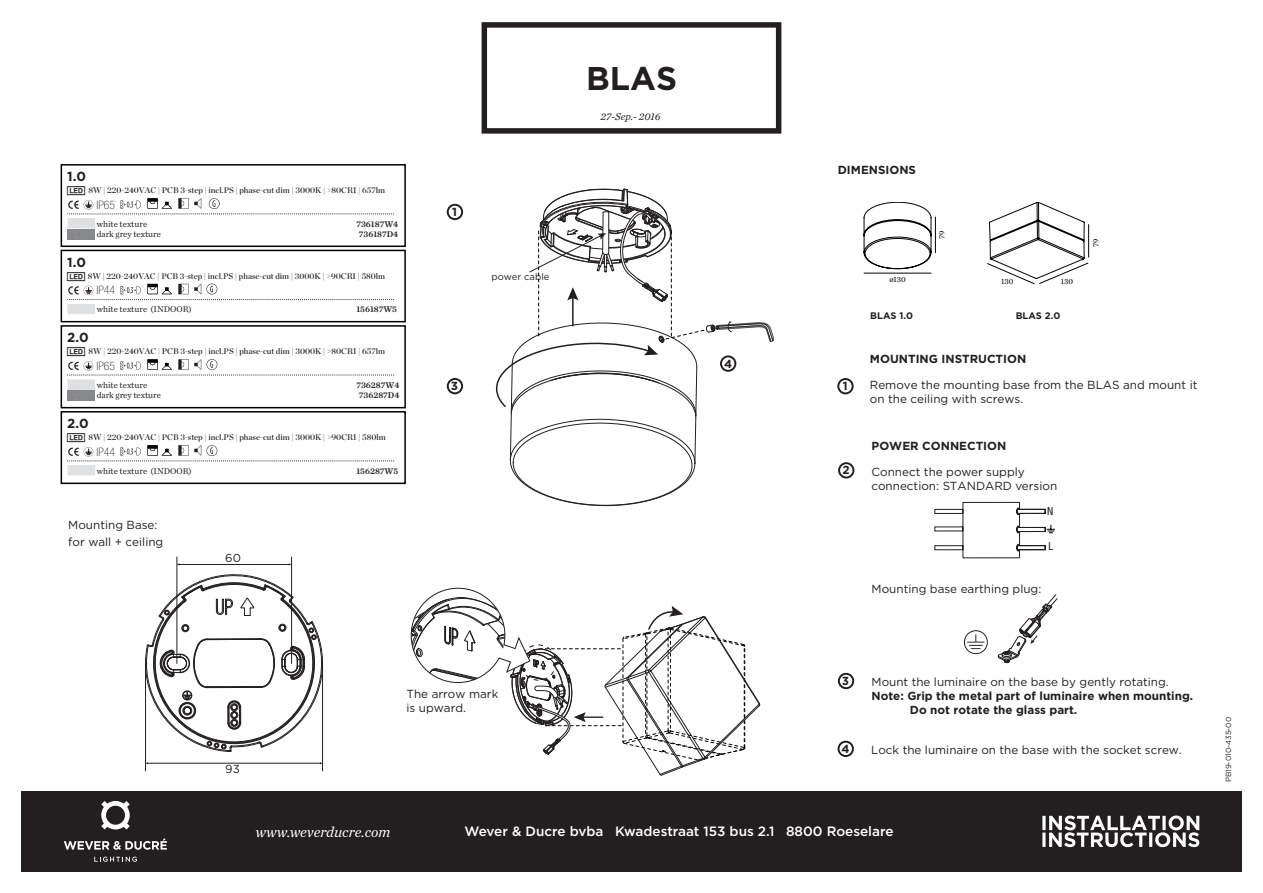
<style>
.page{position:relative;width:1263px;height:893px;background:#fff}
.page>*{position:absolute;margin:0;border:0;box-sizing:border-box;transform-origin:0 0}
.t1{font:700 32.85px "Gotham";color:#231f20}
.t2{font:italic 15px "Chronicle Text G1";color:#fff}
.t3{font:500 13.5px "Gotham";color:#fff}
.t4{font:700 13.2px "Gotham";color:#231f20}
.t5{font:11.7px/14.1px "Gotham";color:#231f20}
.t6{font:700 11.7px/14px "Gotham";color:#231f20}
.t7{font:100 condensed 11.7px "Helvetica Neue LT Std";color:#231f20}
.t8{font:11.55px "Gotham";color:#231f20}
.t9{font:condensed 11.1px "Helvetica Neue LT Std";color:#231f20}
.t10{font:italic 10.5px "Chronicle Text G1";color:#231f20}
.t11{font:700 9.45px "Gotham";color:#231f20}
.t12{font:9.45px "Gotham";color:#231f20}
.t13{font:8.7px "Chronicle Text G1";color:#231f20}
.t14{font:8.7px "Chronicle Text G1 Semi";color:#231f20}
.t15{font:8.25px "Chronicle Display Semi";color:#231f20}
.t16{font:8.1px "Chronicle Text G1";color:#030303}
.t17{font:7.5px "Gotham";color:#231f20}
</style>
<div class="page">
<div style="left:482px;top:22px;width:299px;height:112px;border:5px solid #231f20"></div>
<div style="left:21px;top:791px;width:1221px;height:81px;background:#231f20"></div>
<svg style="left:64px;top:838px;width:103px;height:12px"></svg>
<svg style="left:101px;top:801px;width:29px;height:28px"></svg>
<svg style="left:94px;top:857px;width:43px;height:5px"></svg>
<svg style="left:1042px;top:815px;width:157px;height:32px"></svg>
<div style="left:838px;top:673px;width:16px;height:16px;border:2px solid #231f20;border-radius:50%"></div>
<div style="left:837px;top:378px;width:17px;height:16px;border:2px solid #231f20;border-radius:50%"></div>
<div style="left:838px;top:462px;width:16px;height:16px;border:2px solid #231f20;border-radius:50%"></div>
<svg style="left:934px;top:502px;width:120px;height:56px"></svg>
<svg style="left:964px;top:630px;width:24px;height:24px"></svg>
<svg style="left:145px;top:563px;width:179px;height:190px"></svg>
<hr style="left:322px;top:663px;width:1px;height:108px;background:#231f20">
<hr style="left:145px;top:663px;width:1px;height:108px;background:#231f20">
<hr style="left:147px;top:763px;width:174px;height:1px;background:#231f20">
<hr style="left:177px;top:557px;width:1px;height:106px;background:#231f20">
<hr style="left:291px;top:557px;width:1px;height:106px;background:#231f20">
<div style="left:447px;top:204px;width:16px;height:16px;border:2px solid #231f20;border-radius:50%"></div>
<div style="left:447px;top:378px;width:16px;height:16px;border:2px solid #231f20;border-radius:50%"></div>
<hr style="left:864px;top:273px;width:67px;height:1px;background:#030303">
<svg style="left:864px;top:202px;width:72px;height:67px"></svg>
<hr style="left:1088px;top:224px;width:1px;height:33px;background:#030303">
<svg style="left:987px;top:202px;width:101px;height:82px"></svg>
<svg style="left:998px;top:594px;width:59px;height:69px"></svg>
<svg style="left:411px;top:588px;width:349px;height:187px"></svg>
<div style="left:61px;top:164px;width:345px;height:83px;border:2px solid #000"></div>
<div style="left:61px;top:325px;width:345px;height:83px;border:2px solid #000"></div>
<div style="left:61px;top:250px;width:345px;height:72px;border:2px solid #000"></div>
<div style="left:61px;top:411px;width:345px;height:73px;border:2px solid #000"></div>
<svg style="left:496px;top:188px;width:278px;height:318px"></svg>
<div style="left:837px;top:741px;width:17px;height:16px;border:2px solid #231f20;border-radius:50%"></div>
<svg style="left:67px;top:198px;width:327px;height:30px"></svg>
<svg style="left:67px;top:359px;width:327px;height:30px"></svg>
<svg style="left:67px;top:283px;width:327px;height:31px"></svg>
<svg style="left:67px;top:445px;width:327px;height:30px"></svg>
<p class="t4" style="left:67px;top:169px;width:20px">1.0</p>
<p class="t15" style="left:88px;top:184px;width:298px">8W | 220-240VAC | PCB 3-step | incl.PS | phase-cut dim | 3000K | &gt;80CRI | 657lm</p>
<p class="t13" style="left:97px;top:217px;width:52px">white texture</p>
<p class="t14" style="left:356px;top:217px;width:43px">736187W4</p>
<p class="t13" style="left:97px;top:228px;width:66px">dark grey texture</p>
<p class="t14" style="left:359px;top:227px;width:41px">736187D4</p>
<p class="t7" style="left:97px;top:198px;width:20px">IP65</p>
<p class="t4" style="left:67px;top:254px;width:20px">1.0</p>
<p class="t15" style="left:88px;top:269px;width:299px">8W | 220-240VAC | PCB 3-step | incl.PS | phase-cut dim | 3000K | &gt;90CRI | 580lm</p>
<p class="t4" style="left:67px;top:330px;width:23px">2.0</p>
<p class="t7" style="left:97px;top:284px;width:20px">IP44</p>
<p class="t13" style="left:97px;top:303px;width:97px">white texture (INDOOR)</p>
<p class="t14" style="left:356px;top:303px;width:42px">156187W5</p>
<p class="t15" style="left:88px;top:345px;width:298px">8W | 220-240VAC | PCB 3-step | incl.PS | phase-cut dim | 3000K | &gt;80CRI | 657lm</p>
<p class="t4" style="left:67px;top:416px;width:23px">2.0</p>
<p class="t7" style="left:97px;top:359px;width:20px">IP65</p>
<p class="t13" style="left:97px;top:378px;width:52px">white texture</p>
<p class="t14" style="left:356px;top:378px;width:45px">736287W4</p>
<p class="t13" style="left:97px;top:389px;width:66px">dark grey texture</p>
<p class="t14" style="left:359px;top:388px;width:42px">736287D4</p>
<p class="t15" style="left:88px;top:431px;width:299px">8W | 220-240VAC | PCB 3-step | incl.PS | phase-cut dim | 3000K | &gt;90CRI | 580lm</p>
<p class="t7" style="left:97px;top:445px;width:20px">IP44</p>
<p class="t13" style="left:97px;top:464px;width:97px">white texture (INDOOR)</p>
<p class="t14" style="left:356px;top:464px;width:43px">156287W5</p>
<p class="t5" style="left:68px;top:518px;width:91px">Mounting Base:</p>
<p class="t5" style="left:68px;top:535px;width:97px">for wall + ceiling</p>
<p class="t8" style="left:225px;top:551px;width:17px">60</p>
<p class="t6" style="left:452px;top:204px;width:6px">1</p>
<p class="t12" style="left:491px;top:271px;width:59px">power cable</p>
<h1 class="t1" style="left:586px;top:60px;width:93px">BLAS</h1>
<p class="t10" style="left:600px;top:108px;width:62px">27-Sep.- 2016</p>
<p class="t6" style="left:451px;top:379px;width:9px">3</p>
<p class="t6" style="left:724px;top:356px;width:10px">4</p>
<p class="t6" style="left:838px;top:163px;width:80px">DIMENSIONS</p>
<p class="t16" style="left:889px;top:273px;width:18px">ø130</p>
<p class="t16" style="left:935px;top:239px;width:10px;rotate:-90deg">79</p>
<p class="t16" style="left:1001px;top:275px;width:14px">130</p>
<p class="t16" style="left:1061px;top:275px;width:14px">130</p>
<p class="t11" style="left:870px;top:310px;width:44px">BLAS 1.0</p>
<p class="t11" style="left:1016px;top:310px;width:46px">BLAS 2.0</p>
<p class="t6" style="left:870px;top:352px;width:158px">MOUNTING INSTRUCTION</p>
<p class="t16" style="left:1090px;top:247px;width:10px;rotate:-90deg">79</p>
<p class="t6" style="left:843px;top:379px;width:6px">1</p>
<p class="t6" style="left:843px;top:463px;width:9px">2</p>
<p class="t5" style="left:870px;top:378px;width:329px">Remove the mounting base from the BLAS and mount it on the ceiling with screws.</p>
<p class="t6" style="left:871px;top:439px;width:136px">POWER CONNECTION</p>
<p class="t5" style="left:871px;top:464px;width:187px">Connect the power supply connection: STANDARD version</p>
<p class="t9" style="left:1047px;top:504px;width:8px">N</p>
<p class="t9" style="left:1048px;top:540px;width:6px">L</p>
<p class="t5" style="left:871px;top:581px;width:171px">Mounting base earthing plug:</p>
<p class="t8" style="left:225px;top:762px;width:16px">93</p>
<p class="t5" style="left:406px;top:686px;width:93px">The arrow mark is upward.</p>
<p class="t6" style="left:842px;top:674px;width:9px">3</p>
<p class="t5" style="left:871px;top:675px;width:299px">Mount the luminaire on the base by gently rotating.</p>
<p class="t6" style="left:910px;top:689px;width:285px;text-indent:-38px">Note: Grip the metal part of luminaire when mounting.<br>Do not rotate the glass part.</p>
<p class="t6" style="left:841px;top:741px;width:10px">4</p>
<p class="t5" style="left:871px;top:743px;width:312px">Lock the luminaire on the base with the socket screw.</p>
<p class="t2" style="left:256px;top:821px;width:136px">www.weverducre.com</p>
<p class="t3" style="left:465px;top:822px;width:430px">Wever &amp; Ducre bvba Kwadestraat 153 bus 2.1 8800 Roeselare</p>
<p class="t17" style="left:1224px;top:782px;width:67px;rotate:-90deg">PB19-010-435-00</p>
</div>
